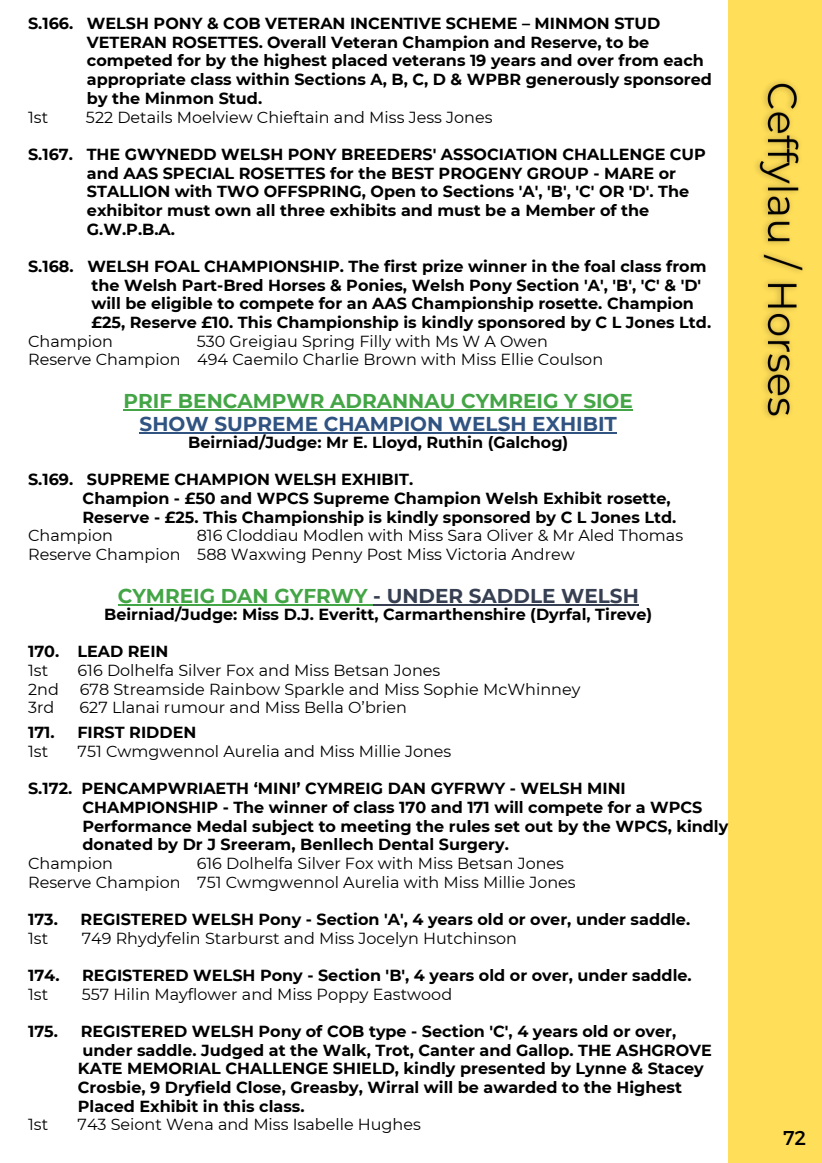
<style>
.page{position:relative;width:822px;height:1163px;background:#fff}
.page>*{position:absolute;margin:0;border:0;box-sizing:border-box;transform-origin:0 0}
.t1{font:700 20px/22.6px "Montserrat";color:#44a546;text-align:center}
.t2{font:700 20px "Montserrat";color:#374052}
.t3{font:20px "Montserrat";color:#000}
.t4{font:700 16px/18.6px "Montserrat";color:#000}
.t5{font:16px "Montserrat";color:#000}
.s1{color:#305382}
.s2{color:#44a546}
</style>
<div class="page">
<div style="left:729px;top:0;width:93px;height:1162px;background:#ffde59"></div>
<hr style="left:124px;top:409px;width:509px;height:1px;background:#44a546">
<hr style="left:140px;top:432px;width:477px;height:1px;background:#305382">
<hr style="left:118px;top:604px;width:255px;height:1px;background:#44a546">
<hr style="left:373px;top:604px;width:266px;height:1px;background:#374052">
<img style="left:756px;top:81px;width:47px;height:337px">
<p class="t4" style="left:28px;top:14px;width:634px">S.166. WELSH PONY &amp; COB VETERAN INCENTIVE SCHEME – MINMON STUD</p>
<p class="t4" style="left:87px;top:33px;width:564px">VETERAN ROSETTES. Overall Veteran Champion and Reserve, to be</p>
<p class="t4" style="left:87px;top:51px;width:618px">competed for by the highest placed veterans 19 years and over from each</p>
<p class="t4" style="left:87px;top:70px;width:627px">appropriate class within Sections A, B, C, D &amp; WPBR generously sponsored</p>
<p class="t4" style="left:87px;top:89px;width:177px">by the Minmon Stud.</p>
<h2 class="t5" style="left:28px;top:107px;width:22px">1st</h2>
<h2 class="t5" style="left:86px;top:107px;width:408px">522 Details Moelview Chieftain and Miss Jess Jones</h2>
<p class="t4" style="left:87px;top:145px;width:620px;text-indent:-59px">S.167. THE GWYNEDD WELSH PONY BREEDERS' ASSOCIATION CHALLENGE CUP and AAS SPECIAL ROSETTES for the BEST PROGENY GROUP - MARE or STALLION with TWO OFFSPRING, Open to Sections 'A', 'B', 'C' OR 'D'. The exhibitor must own all three exhibits and must be a Member of the</p>
<p class="t4" style="left:87px;top:219px;width:90px">G.W.P.B.A.</p>
<p class="t4" style="left:92px;top:257px;width:616px;text-indent:-63px">S.168. WELSH FOAL CHAMPIONSHIP. The first prize winner in the foal class from the Welsh Part-Bred Horses &amp; Ponies, Welsh Pony Section 'A', 'B', 'C' &amp; 'D' will be eligible to compete for an AAS Championship rosette. Champion</p>
<p class="t4" style="left:92px;top:313px;width:621px">£25, Reserve £10. This Championship is kindly sponsored by C L Jones Ltd.</p>
<p class="t5" style="left:28px;top:331px;width:86px">Champion</p>
<p class="t5" style="left:197px;top:331px;width:353px">530 Greigiau Spring Filly with Ms W A Owen</p>
<p class="t5" style="left:28px;top:350px;width:577px">Reserve Champion 494 Caemilo Charlie Brown with Miss Ellie Coulson</p>
<p class="t1" style="left:124px;top:389px;width:511px">PRIF BENCAMPWR ADRANNAU CYMREIG Y SIOE<br><span class="s1">SHOW SUPREME CHAMPION WELSH EXHIBIT</span></p>
<p class="t4" style="left:188px;top:433px;width:382px">Beirniad/Judge: Mr E. Lloyd, Ruthin (Galchog)</p>
<h2 class="t4" style="left:28px;top:470px;width:387px">S.169. SUPREME CHAMPION WELSH EXHIBIT.</h2>
<p class="t4" style="left:83px;top:489px;width:590px">Champion - £50 and WPCS Supreme Champion Welsh Exhibit rosette,</p>
<p class="t4" style="left:82px;top:507px;width:595px">Reserve - £25. This Championship is kindly sponsored by C L Jones Ltd.</p>
<p class="t5" style="left:28px;top:526px;width:86px">Champion</p>
<p class="t5" style="left:197px;top:526px;width:488px">816 Cloddiau Modlen with Miss Sara Oliver &amp; Mr Aled Thomas</p>
<p class="t5" style="left:28px;top:544px;width:548px">Reserve Champion 588 Waxwing Penny Post Miss Victoria Andrew</p>
<p class="t2" style="left:118px;top:583px;width:523px"><span class="s2">CYMREIG DAN GYFRWY</span> - UNDER SADDLE WELSH</p>
<p class="t4" style="left:104px;top:605px;width:550px">Beirniad/Judge: Miss D.J. Everitt, Carmarthenshire (Dyrfal, Tireve)</p>
<h2 class="t4" style="left:28px;top:642px;width:142px">170. LEAD REIN</h2>
<p class="t5" style="left:28px;top:660px;width:22px">1st</p>
<p class="t5" style="left:78px;top:660px;width:364px">616 Dolhelfa Silver Fox and Miss Betsan Jones</p>
<p class="t5" style="left:28px;top:679px;width:32px">2nd</p>
<p class="t5" style="left:80px;top:679px;width:502px">678 Streamside Rainbow Sparkle and Miss Sophie McWhinney</p>
<p class="t5" style="left:28px;top:698px;width:28px">3rd</p>
<p class="t5" style="left:80px;top:698px;width:329px">627 Llanai rumour and Miss Bella O’brien</p>
<p class="t4" style="left:28px;top:723px;width:28px">171.</p>
<p class="t4" style="left:77px;top:723px;width:120px">FIRST RIDDEN</p>
<p class="t5" style="left:28px;top:741px;width:22px">1st</p>
<p class="t5" style="left:78px;top:741px;width:375px">751 Cwmgwennol Aurelia and Miss Millie Jones</p>
<p class="t4" style="left:28px;top:779px;width:599px">S.172. PENCAMPWRIAETH ‘MINI’ CYMREIG DAN GYFRWY - WELSH MINI</p>
<p class="t4" style="left:82px;top:798px;width:622px">CHAMPIONSHIP - The winner of class 170 and 171 will compete for a WPCS</p>
<p class="t4" style="left:82px;top:816px;width:647px">Performance Medal subject to meeting the rules set out by the WPCS, kindly</p>
<p class="t4" style="left:82px;top:835px;width:428px">donated by Dr J Sreeram, Benllech Dental Surgery.</p>
<p class="t5" style="left:28px;top:853px;width:86px">Champion</p>
<p class="t5" style="left:197px;top:853px;width:369px">616 Dolhelfa Silver Fox with Miss Betsan Jones</p>
<p class="t5" style="left:28px;top:872px;width:549px">Reserve Champion 751 Cwmgwennol Aurelia with Miss Millie Jones</p>
<p class="t4" style="left:28px;top:910px;width:31px">173.</p>
<p class="t4" style="left:81px;top:910px;width:611px">REGISTERED WELSH Pony - Section 'A', 4 years old or over, under saddle.</p>
<p class="t5" style="left:28px;top:928px;width:22px">1st</p>
<p class="t5" style="left:82px;top:928px;width:437px">749 Rhydyfelin Starburst and Miss Jocelyn Hutchinson</p>
<p class="t4" style="left:28px;top:966px;width:33px">174.</p>
<p class="t4" style="left:82px;top:966px;width:611px">REGISTERED WELSH Pony - Section 'B', 4 years old or over, under saddle.</p>
<p class="t5" style="left:28px;top:984px;width:22px">1st</p>
<p class="t5" style="left:82px;top:984px;width:372px">557 Hilin Mayflower and Miss Poppy Eastwood</p>
<p class="t4" style="left:28px;top:1022px;width:31px">175.</p>
<p class="t4" style="left:81px;top:1022px;width:597px">REGISTERED WELSH Pony of COB type - Section 'C', 4 years old or over,</p>
<p class="t4" style="left:82px;top:1040px;width:631px">under saddle. Judged at the Walk, Trot, Canter and Gallop. THE ASHGROVE</p>
<p class="t4" style="left:78px;top:1059px;width:627px">KATE MEMORIAL CHALLENGE SHIELD, kindly presented by Lynne &amp; Stacey</p>
<p class="t4" style="left:78px;top:1078px;width:606px">Crosbie, 9 Dryfield Close, Greasby, Wirral will be awarded to the Highest</p>
<p class="t4" style="left:78px;top:1096px;width:228px">Placed Exhibit in this class.</p>
<p class="t5" style="left:28px;top:1114px;width:22px">1st</p>
<p class="t5" style="left:78px;top:1114px;width:345px">743 Seiont Wena and Miss Isabelle Hughes</p>
<p class="t3" style="left:783px;top:1124px;width:25px">72</p>
<p class="t3" style="left:789px;top:1124px;width:12px">3</p>
</div>
